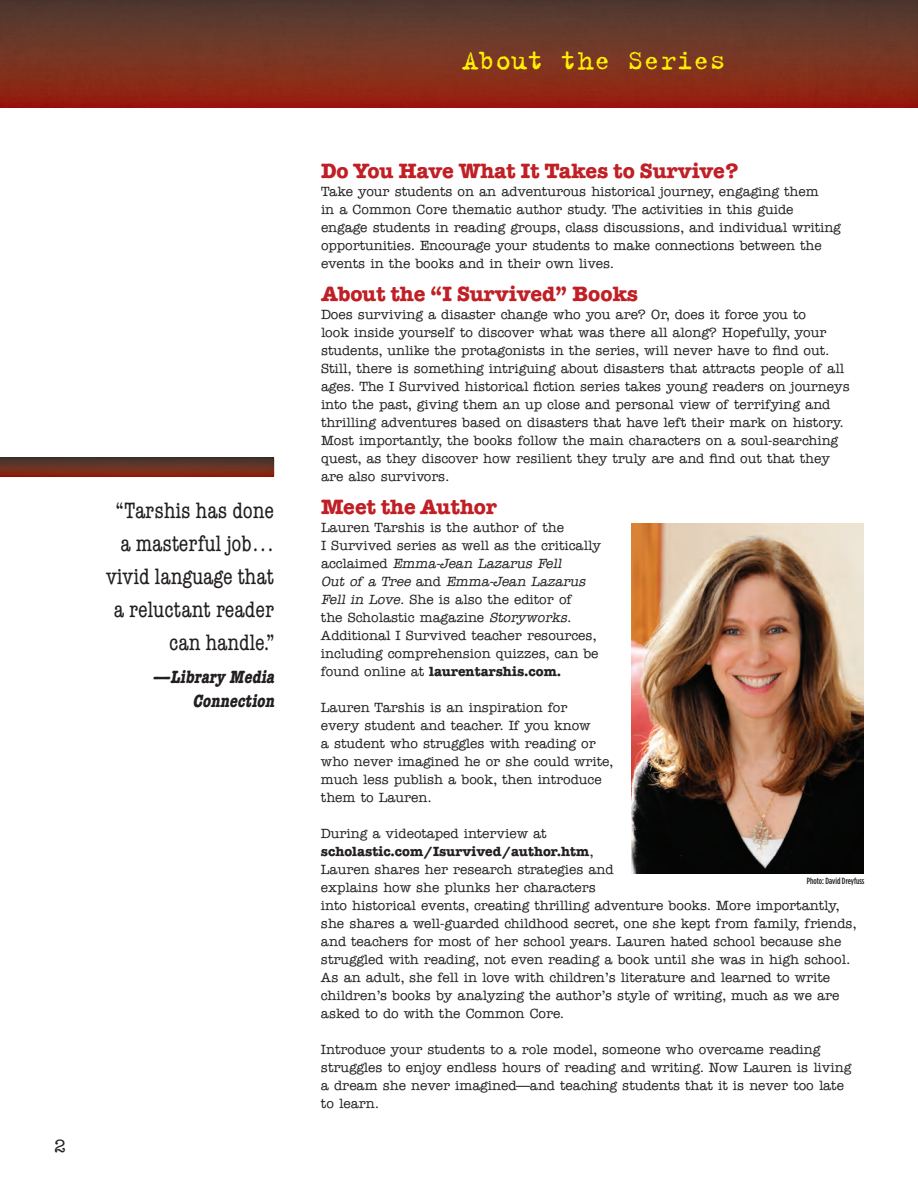
<style>
.page{position:relative;width:918px;height:1188px;background:#fff}
.page>*{position:absolute;margin:0;border:0;box-sizing:border-box;transform-origin:0 0}
.t1{font:30px "Trixie";color:#fff101}
.t2{font:condensed 22.5px/33px "American Typewriter";color:#231f20;text-align:right}
.t3{font:700 21px "American Typewriter";color:#c02025}
.t4{font:italic 700 condensed 18px/24px "American Typewriter";color:#231f20;text-align:right}
.t5{font:500 18px "American Typewriter";color:#231f20}
.t6{font:500 13.5px/18px "American Typewriter";color:#231f20}
.t7{font:500 9px "Gotham Condensed";color:#231f20}
.s1{font-style:italic}
.s2{font-weight:700}
</style>
<div class="page">
<img style="left:0;top:0;width:918px;height:108px">
<img style="left:632px;top:524px;width:232px;height:349px">
<img style="left:0;top:458px;width:274px;height:18px">
<h2 class="t2" style="left:106px;top:494px;width:170px">“Tarshis has done a masterful job… vivid language that a reluctant reader can handle.”</h2>
<h3 class="t4" style="left:152px;top:665px;width:127px">—Library Media<br>Connection</h3>
<h3 class="t5" style="left:54px;top:1136px;width:13px">2</h3>
<h1 class="t1" style="left:462px;top:41px;width:266px">About the Series</h1>
<h3 class="t3" style="left:321px;top:158px;width:419px">Do You Have What It Takes to Survive?</h3>
<p class="t6" style="left:321px;top:182px;width:521px">Take your students on an adventurous historical journey, engaging them<br>in a Common Core thematic author study. The activities in this guide engage students in reading groups, class discussions, and individual writing opportunities. Encourage your students to make connections between the events in the books and in their own lives.</p>
<h3 class="t3" style="left:321px;top:281px;width:319px">About the “I Survived” Books</h3>
<p class="t6" style="left:321px;top:305px;width:530px">Does surviving a disaster change who you are? Or, does it force you to<br>look inside yourself to discover what was there all along? Hopefully, your students, unlike the protagonists in the series, will never have to find out.<br>Still, there is something intriguing about disasters that attracts people of all ages. The I Survived historical fiction series takes young readers on journeys into the past, giving them an up close and personal view of terrifying and thrilling adventures based on disasters that have left their mark on history.<br>Most importantly, the books follow the main characters on a soul-searching quest, as they discover how resilient they truly are and find out that they are also survivors.</p>
<h3 class="t3" style="left:321px;top:494px;width:177px">Meet the Author</h3>
<p class="t6" style="left:321px;top:518px;width:282px">Lauren Tarshis is the author of the<br>I Survived series as well as the critically a c c l a i m e d <span class="s1">Emma-Jean Lazarus Fell<br>Out of a Tree</span> a n d <span class="s1">Emma-Jean Lazarus Fell in Love</span>. She is also the editor of<br>the Scholastic magazine <span class="s1">Storyworks</span>.<br>Additional I Survived teacher resources, including comprehension quizzes, can be found online at <span class="s2">laurentarshis.com.</span></p>
<p class="t6" style="left:321px;top:698px;width:294px">Lauren Tarshis is an inspiration for<br>every student and teacher. If you know<br>a student who struggles with reading or who never imagined he or she could write, much less publish a book, then introduce them to Lauren.</p>
<p class="t6" style="left:321px;top:824px;width:538px">During a videotaped interview at<br><span class="s2">scholastic.com/Isurvived/author.htm</span>,<br>Lauren shares her research strategies and<br>explains how she plunks her characters<br>into historical events, creating thrilling adventure books. More importantly, she shares a well-guarded childhood secret, one she kept from family, friends, and teachers for most of her school years. Lauren hated school because she struggled with reading, not even reading a book until she was in high school.<br>As an adult, she fell in love with children’s literature and learned to write children’s books by analyzing the author’s style of writing, much as we are asked to do with the Common Core.</p>
<p class="t6" style="left:321px;top:1040px;width:532px">Introduce your students to a role model, someone who overcame reading struggles to enjoy endless hours of reading and writing. Now Lauren is living a dream she never imagined—and teaching students that it is never too late to learn.</p>
<p class="t7" style="left:807px;top:876px;width:59px">Photo: David Dreyfuss</p>
</div>
